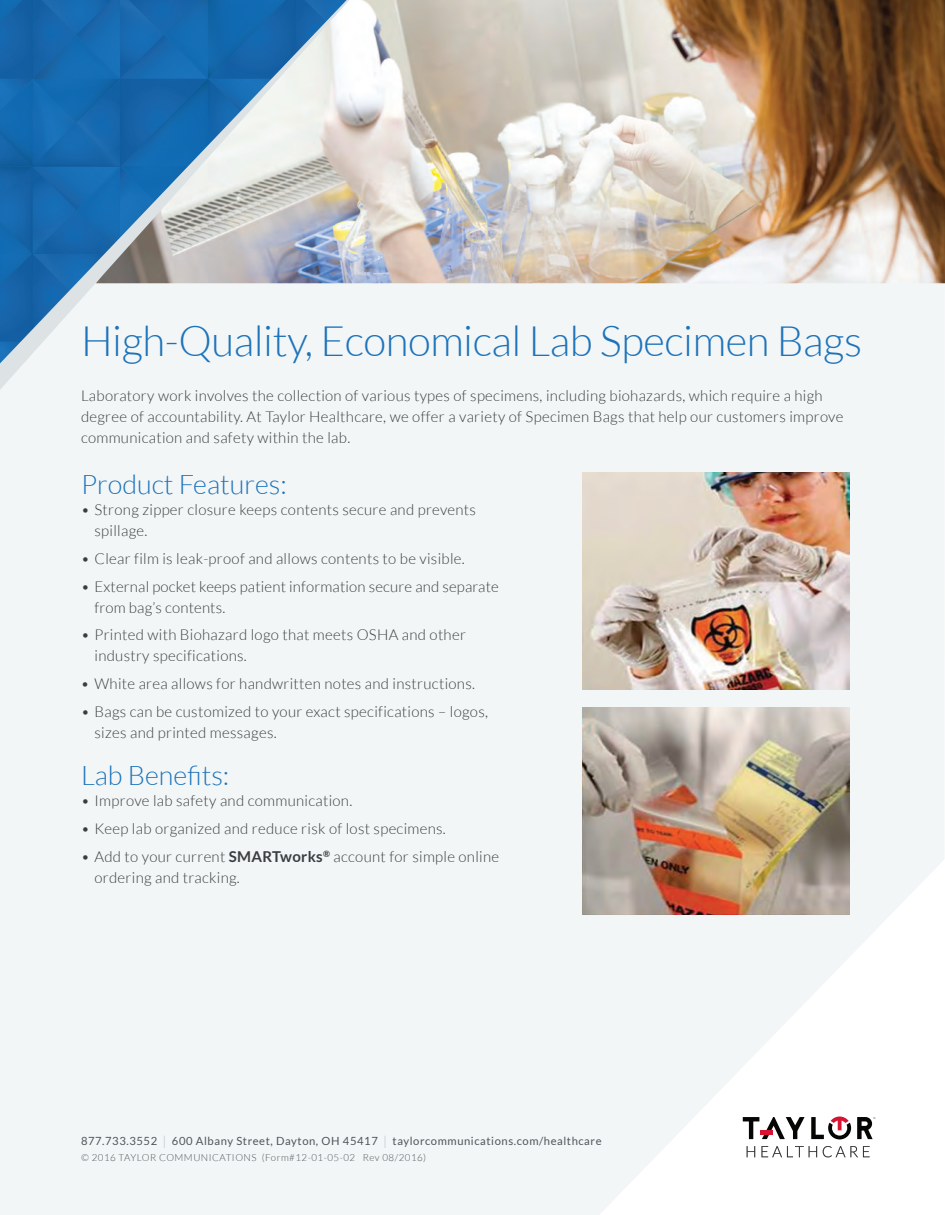
<style>
.page{position:relative;width:945px;height:1215px;background:#fff}
.page>*{position:absolute;margin:0;border:0;box-sizing:border-box;transform-origin:0 0}
.t1{font:300 42px "Lato";letter-spacing:-.01em;color:#1d73ba}
.t2{font:300 27px "Lato";color:#1d73ba}
.t3{font:300 15px/21px "Lato";letter-spacing:.02em;color:#3a3c3f}
.t4{font:11.25px "Lato";letter-spacing:.05em;color:#505359}
.t5{font:300 9.75px "Lato";letter-spacing:.05em;color:#505359}
.s1{font-weight:700}
.s2{font-weight:300;font-size:16.8px;color:#bec1c6}
</style>
<div class="page">
<div style="left:0;top:283px;width:945px;height:932px;background:#f3f6f7"></div>
<svg style="left:599px;top:859px;width:346px;height:356px"></svg>
<img style="left:349px;top:0;width:596px;height:283px">
<svg style="left:0;top:0;width:349px;height:390px"></svg>
<svg style="left:857px;top:1117px;width:18px;height:22px"></svg>
<svg style="left:743px;top:1117px;width:62px;height:22px"></svg>
<hr style="left:761px;top:1131px;width:12px;height:4px;background:#d71532">
<svg style="left:811px;top:1117px;width:40px;height:22px"></svg>
<svg style="left:747px;top:1146px;width:8px;height:11px"></svg>
<svg style="left:761px;top:1146px;width:56px;height:11px"></svg>
<svg style="left:823px;top:1146px;width:47px;height:11px"></svg>
<img style="left:583px;top:472px;width:266px;height:217px">
<img style="left:583px;top:708px;width:266px;height:207px">
<h1 class="t1" style="left:81px;top:319px;width:783px">High-Quality, Economical Lab Specimen Bags</h1>
<p class="t3" style="left:81px;top:385px;width:764px">Laboratory work involves the collection of various types of specimens, including biohazards, which require a high degree of accountability. At Taylor Healthcare, we offer a variety of Specimen Bags that help our customers improve communication and safety within the lab.</p>
<h2 class="t2" style="left:81px;top:470px;width:207px">Product Features:</h2>
<p class="t3" style="left:95px;top:499px;width:383px;text-indent:-14px">• Strong zipper closure keeps contents secure and prevents spillage.</p>
<p class="t3" style="left:81px;top:548px;width:385px">• Clear film is leak-proof and allows contents to be visible.</p>
<p class="t3" style="left:94px;top:576px;width:406px;text-indent:-14px">• External pocket keeps patient information secure and separate from bag’s contents.</p>
<p class="t3" style="left:94px;top:625px;width:373px;text-indent:-13px">• Printed with Biohazard logo that meets OSHA and other industry specifications.</p>
<p class="t3" style="left:81px;top:673px;width:396px">• White area allows for handwritten notes and instructions.</p>
<p class="t3" style="left:95px;top:701px;width:395px;text-indent:-14px">• Bags can be customized to your exact specifications – logos, sizes and printed messages.</p>
<h2 class="t2" style="left:81px;top:761px;width:150px">Lab Benefits:</h2>
<p class="t3" style="left:81px;top:790px;width:273px">• Improve lab safety and communication.</p>
<p class="t3" style="left:81px;top:818px;width:366px">• Keep lab organized and reduce risk of lost specimens.</p>
<p class="t3" style="left:95px;top:846px;width:406px;text-indent:-14px">• Add to your current <span class="s1">SMARTworks</span><sup>®</sup> account for simple online ordering and tracking.</p>
<p class="t4" style="left:81px;top:1135px;width:522px">877.733.3552 <span class="s2">l</span> 600 Albany Street, Dayton, OH 45417 <span class="s2">l</span> taylorcommunications.com/healthcare</p>
<p class="t5" style="left:81px;top:1153px;width:347px">© 2016 TAYLOR COMMUNICATIONS (Form#12-01-05-02 Rev 08/2016)</p>
</div>
